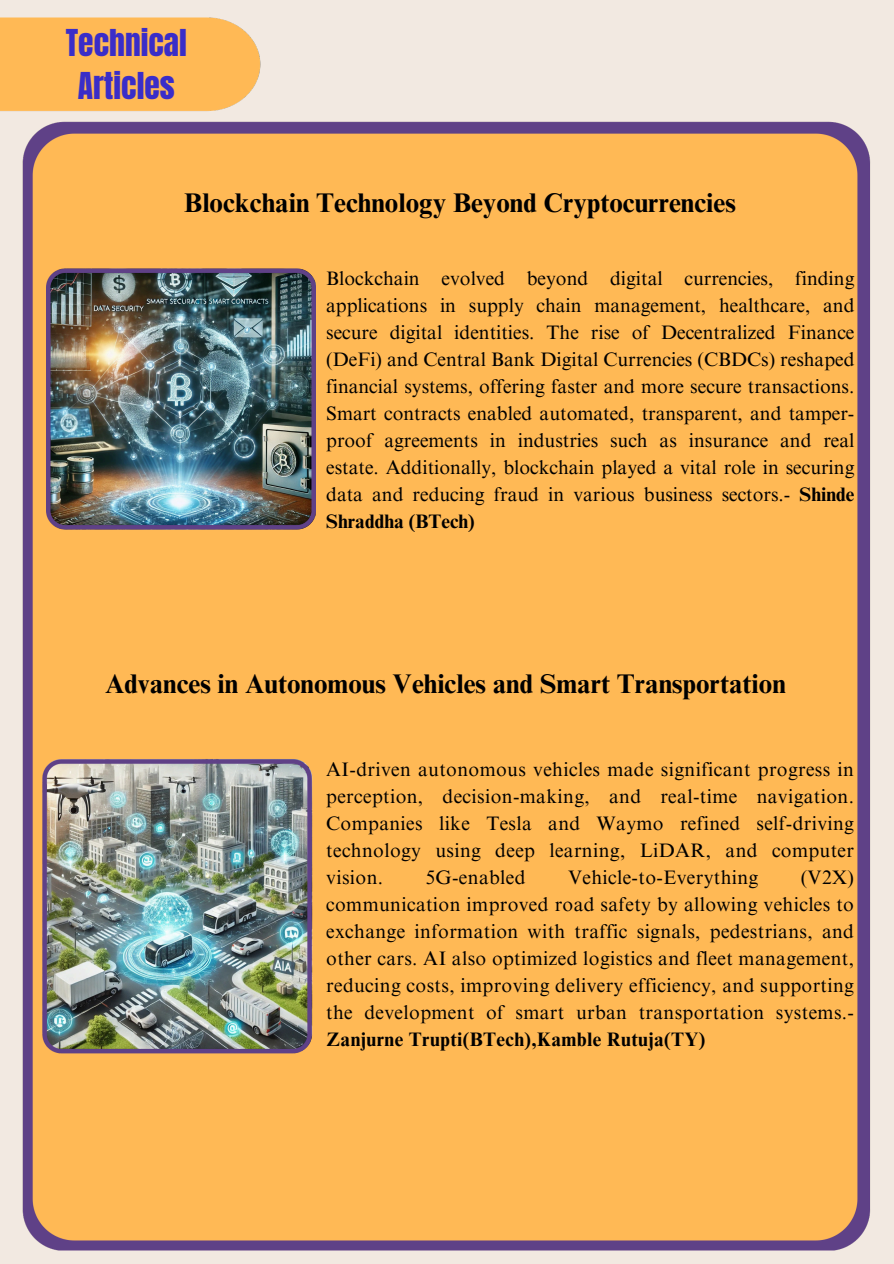
<style>
.page{position:relative;width:894px;height:1264px;background:#fff}
.page>*{position:absolute;margin:0;border:0;box-sizing:border-box;transform-origin:0 0}
.t1{font:31.5px/42.8px "Anton";color:#3a2dc8;text-align:center}
.t2{font:700 27px "Times NRMT Pro";color:#000}
.t3{font:19.5px/27px "Times NRMT Pro";letter-spacing:.02em;color:#000;text-align:justify}
.s1{font-weight:700}
</style>
<div class="page">
<div style="left:0;top:0;width:893px;height:1263px;background:#f2e9e1"></div>
<img style="left:0;top:17px;width:871px;height:1234px">
<p class="t1" style="left:66px;top:22px;width:123px">Technical<br>Articles</p>
<h1 class="t2" style="left:184px;top:193px;width:553px">Blockchain Technology Beyond Cryptocurrencies</h1>
<p class="t3" style="left:326px;top:267px;width:529px">Blockchain evolved beyond digital currencies, finding applications in supply chain management, healthcare, and secure digital identities. The rise of Decentralized Finance (DeFi) and Central Bank Digital Currencies (CBDCs) reshaped financial systems, offering faster and more secure transactions.<br>Smart contracts enabled automated, transparent, and tamper&shy;proof agreements in industries such as insurance and real estate. Additionally, blockchain played a vital role in securing data and reducing fraud in various business sectors.- <span class="s1">Shinde Shraddha (BTech)</span></p>
<h2 class="t2" style="left:105px;top:674px;width:682px">Advances in Autonomous Vehicles and Smart Transportation</h2>
<p class="t3" style="left:326px;top:758px;width:529px">AI-driven autonomous vehicles made significant progress in perception, decision-making, and real-time navigation.<br>Companies like Tesla and Waymo refined self-driving technology using deep learning, LiDAR, and computer vision.</p>
<p class="t3" style="left:425px;top:866px;width:102px">5G-enabled</p>
<p class="t3" style="left:568px;top:866px;width:192px">Vehicle-to-Everything</p>
<p class="t3" style="left:326px;top:866px;width:529px;text-indent:474px">(V2X) communication improved road safety by allowing vehicles to exchange information with traffic signals, pedestrians, and other cars. AI also optimized logistics and fleet management, reducing costs, improving delivery efficiency, and supporting the development of smart urban transportation systems.- <span class="s1">Zanjurne Trupti(BTech),Kamble Rutuja(TY)</span></p>
</div>
